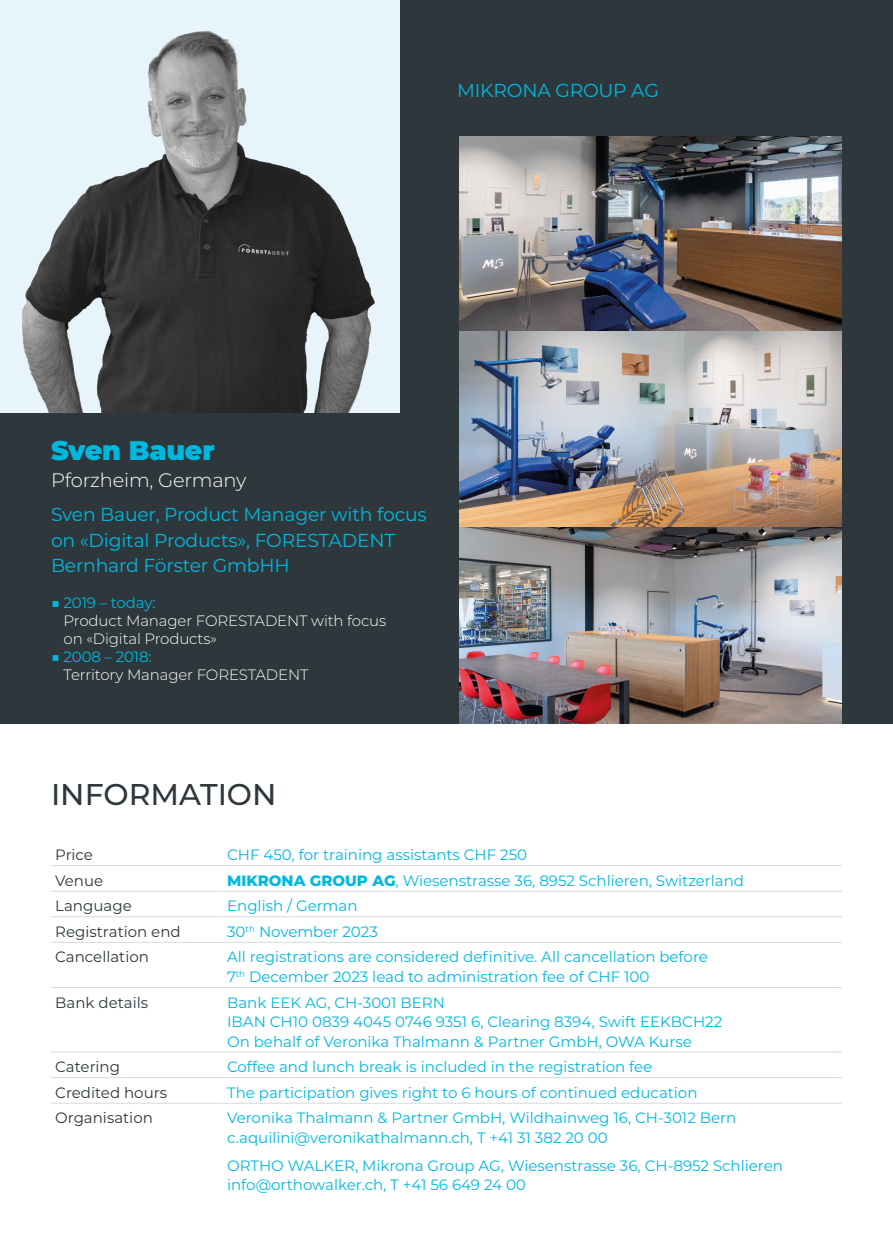
<style>
.page{position:relative;width:893px;height:1259px;background:#fff}
.page>*{position:absolute;margin:0;border:0;box-sizing:border-box;transform-origin:0 0}
.t1{font:500 30px "Montserrat";color:#2e373b}
.t2{font:900 27px "Montserrat";letter-spacing:-.01em;color:#00b8de}
.t3{font:300 19.5px "Montserrat";letter-spacing:-.01em;color:#fff}
.t4{font:18.75px/25.5px "Montserrat";letter-spacing:-.01em;color:#00b8de}
.t5{font:15px/19.5px "Montserrat";color:#00b8de}
.t6{font:15px "Montserrat";color:#2e373b}
.t7{font:300 15px/18px "Montserrat";letter-spacing:-.01em;color:#fff}
.s1{font-weight:800}
</style>
<div class="page">
<div style="left:0;top:0;width:893px;height:723px;background:#2e373b"></div>
<img style="left:459px;top:136px;width:383px;height:587px">
<hr style="left:51px;top:865px;width:170px;height:1px;background:#d6dbde">
<hr style="left:51px;top:891px;width:170px;height:1px;background:#d6dbde">
<hr style="left:51px;top:916px;width:170px;height:1px;background:#d6dbde">
<hr style="left:51px;top:942px;width:170px;height:1px;background:#d6dbde">
<hr style="left:51px;top:987px;width:170px;height:1px;background:#d6dbde">
<hr style="left:51px;top:1051px;width:170px;height:1px;background:#d6dbde">
<hr style="left:51px;top:1077px;width:170px;height:1px;background:#d6dbde">
<hr style="left:221px;top:865px;width:621px;height:1px;background:#d6dbde">
<hr style="left:221px;top:891px;width:621px;height:1px;background:#d6dbde">
<hr style="left:221px;top:916px;width:621px;height:1px;background:#d6dbde">
<hr style="left:221px;top:942px;width:621px;height:1px;background:#d6dbde">
<hr style="left:221px;top:987px;width:621px;height:1px;background:#d6dbde">
<hr style="left:221px;top:1051px;width:621px;height:1px;background:#d6dbde">
<hr style="left:221px;top:1077px;width:621px;height:1px;background:#d6dbde">
<hr style="left:51px;top:1102px;width:170px;height:1px;background:#d6dbde">
<hr style="left:221px;top:1102px;width:621px;height:1px;background:#d6dbde">
<img style="left:0;top:0;width:400px;height:412px">
<p class="t4" style="left:457px;top:77px;width:203px">MIKRONA GROUP AG</p>
<h2 class="t2" style="left:51px;top:430px;width:165px">Sven Bauer</h2>
<h3 class="t3" style="left:51px;top:467px;width:197px">Pforzheim, Germany</h3>
<p class="t4" style="left:51px;top:501px;width:377px">Sven Bauer, Product Manager with focus on «Digital Products», FORESTADENT<br>Bernhard Förster GmbHH</p>
<p class="t5" style="left:51px;top:592px;width:106px">■ 2019 – today:</p>
<p class="t7" style="left:64px;top:611px;width:324px">Product Manager FORESTADENT with focus on «Digital Products»</p>
<p class="t5" style="left:51px;top:646px;width:102px">■ 2008 – 2018:</p>
<p class="t7" style="left:64px;top:665px;width:246px">Territory Manager FORESTADENT</p>
<h1 class="t1" style="left:51px;top:773px;width:227px">INFORMATION</h1>
<p class="t6" style="left:55px;top:844px;width:39px">Price</p>
<p class="t5" style="left:227px;top:844px;width:302px">CHF 450, for training assistants CHF 250</p>
<p class="t6" style="left:55px;top:870px;width:50px">Venue</p>
<p class="t5" style="left:227px;top:870px;width:518px"><span class="s1">MIKRONA GROUP AG</span>, Wiesenstrasse 36, 8952 Schlieren, Switzerland</p>
<p class="t6" style="left:55px;top:895px;width:78px">Language</p>
<p class="t5" style="left:227px;top:895px;width:132px">English / German</p>
<p class="t6" style="left:55px;top:921px;width:127px">Registration end</p>
<p class="t5" style="left:227px;top:921px;width:152px">30<sup>th</sup> November 2023</p>
<p class="t6" style="left:55px;top:946px;width:95px">Cancellation</p>
<p class="t5" style="left:227px;top:947px;width:482px">All registrations are considered definitive. All cancellation before<br>7<sup>th</sup> December 2023 lead to administration fee of CHF 100</p>
<p class="t6" style="left:55px;top:992px;width:94px">Bank details</p>
<p class="t5" style="left:227px;top:992px;width:497px">Bank EEK AG, CH-3001 BERN<br>IBAN CH10 0839 4045 0746 9351 6, Clearing 8394, Swift EEKBCH22<br>On behalf of Veronika Thalmann &amp; Partner GmbH, OWA Kurse</p>
<p class="t6" style="left:55px;top:1056px;width:66px">Catering</p>
<p class="t5" style="left:227px;top:1056px;width:427px">Coffee and lunch break is included in the registration fee</p>
<p class="t6" style="left:55px;top:1082px;width:113px">Credited hours</p>
<p class="t5" style="left:227px;top:1082px;width:472px">The participation gives right to 6 hours of continued education</p>
<p class="t6" style="left:55px;top:1107px;width:99px">Organisation</p>
<p class="t5" style="left:227px;top:1107px;width:511px">Veronika Thalmann &amp; Partner GmbH, Wildhainweg 16, CH-3012 Bern c.aquilini@veronikathalmann.ch, T +41 31 382 20 00</p>
<p class="t5" style="left:227px;top:1155px;width:557px">ORTHO WALKER, Mikrona Group AG, Wiesenstrasse 36, CH-8952 Schlieren info@orthowalker.ch, T +41 56 649 24 00</p>
</div>
